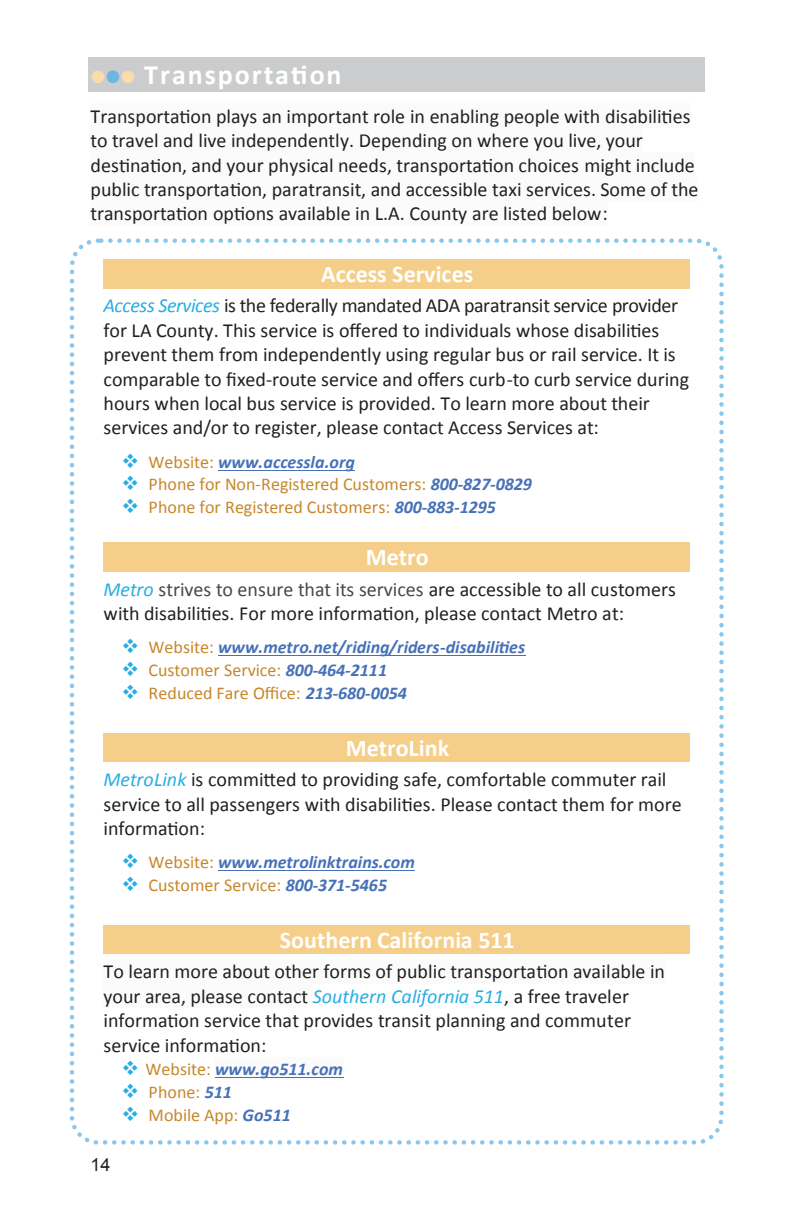
<style>
.page{position:relative;width:792px;height:1224px;background:#fff}
.page>*{position:absolute;margin:0;border:0;box-sizing:border-box;transform-origin:0 0}
.t1{font:700 28px "Calibri";letter-spacing:.07em;color:#fff}
.t2{font:700 24px "Calibri";color:#fff}
.t3{font:20px/24.4px "Calibri";color:#231f20}
.t4{font:18px "Calibri";color:#c7872a}
.t5{font:italic 700 18px "Calibri";color:#4671b8}
.t6{font:18px "Arial";color:#231f20}
.s1{color:#f9dcaa}
.s2{color:#6db5e4}
.s3{font-style:italic;color:#27ade3}
.s4{color:#27ade3}
.s5{font-weight:400;font-style:normal;color:#c7872a}
.s6{font-weight:700;font-style:italic;color:#4671b8}
.s7{color:#474849}
</style>
<div class="page">
<div style="left:88px;top:58px;width:616px;height:34px;background:#cbccce"></div>
<svg style="left:92px;top:70px;width:42px;height:13px"></svg>
<div style="left:91px;top:104px;width:600px;height:24px;background:#fbfbfb"></div>
<div style="left:91px;top:128px;width:552px;height:25px;background:#fbfbfb"></div>
<div style="left:91px;top:153px;width:604px;height:24px;background:#fbfbfb"></div>
<div style="left:91px;top:177px;width:608px;height:24px;background:#fbfbfb"></div>
<div style="left:91px;top:201px;width:517px;height:25px;background:#fbfbfb"></div>
<div style="left:104px;top:259px;width:586px;height:30px;background:#f5cf89"></div>
<hr style="left:218px;top:470px;width:137px;height:1px;background:#4671b8">
<div style="left:104px;top:543px;width:586px;height:29px;background:#f5cf89"></div>
<hr style="left:218px;top:655px;width:307px;height:1px;background:#4671b8">
<div style="left:104px;top:733px;width:586px;height:29px;background:#f5cf89"></div>
<hr style="left:218px;top:870px;width:197px;height:1px;background:#4671b8">
<div style="left:104px;top:925px;width:586px;height:29px;background:#f5cf89"></div>
<div style="left:104px;top:959px;width:561px;height:25px;background:#fbfbfb"></div>
<div style="left:104px;top:984px;width:209px;height:24px;background:#fbfbfb"></div>
<div style="left:215px;top:1057px;width:128px;height:23px;background:#fbfbfb"></div>
<hr style="left:215px;top:1077px;width:128px;height:1px;background:#4671b8">
<div style="left:70px;top:238px;width:654px;height:907px;border:4px dashed #8bc6ec;border-radius:26px"></div>
<h1 class="t1" style="left:91px;top:55px;width:253px"><span class="s1">●</span><span class="s2">●</span><span class="s1">●</span> Transportation</h1>
<p class="t3" style="left:91px;top:103px;width:609px">Transportation plays an important role in enabling people with disabilities to travel and live independently. Depending on where you live, your destination, and your physical needs, transportation choices might include public transportation, paratransit, and accessible taxi services. Some of the transportation options available in L.A. County are listed below:</p>
<p class="t2" style="left:321px;top:257px;width:154px">Access Services</p>
<p class="t3" style="left:104px;top:293px;width:587px"><span class="s3">Access Services</span> is the federally mandated ADA paratransit service provider for LA County. This service is offered to individuals whose disabilities prevent them from independently using regular bus or rail service. It is comparable to fixed-route service and offers curb-to curb service during hours when local bus service is provided. To learn more about their services and/or to register, please contact Access Services at:</p>
<p class="t5" style="left:122px;top:449px;width:235px"><span class="s4">❖</span> <span class="s5">Website:</span> www.accessla.org</p>
<p class="t4" style="left:122px;top:472px;width:412px"><span class="s4">❖</span> Phone for Non-Registered Customers: <span class="s6">800-827-0829</span></p>
<p class="t4" style="left:122px;top:495px;width:376px"><span class="s4">❖</span> Phone for Registered Customers: <span class="s6">800-883-1295</span></p>
<p class="t2" style="left:366px;top:540px;width:64px">Metro</p>
<p class="t3" style="left:104px;top:576px;width:574px"><span class="s3">Metro</span> <span class="s7">strives to ensure that its services</span> are accessible to all customers with disabilities. For more information, please contact Metro at:</p>
<p class="t5" style="left:122px;top:635px;width:405px"><span class="s4">❖</span> <span class="s5">Website:</span> www.metro.net/riding/riders-disabilities</p>
<p class="t4" style="left:122px;top:657px;width:267px"><span class="s4">❖</span> Customer Service: <span class="s6">800-464-2111</span></p>
<p class="t4" style="left:122px;top:680px;width:287px"><span class="s4">❖</span> Reduced Fare Office: <span class="s6">213-680-0054</span></p>
<p class="t2" style="left:346px;top:731px;width:105px">MetroLink</p>
<p class="t3" style="left:104px;top:767px;width:580px"><span class="s3">MetroLink</span> is committed to providing safe, comfortable commuter rail service to all passengers with disabilities. Please contact them for more information:</p>
<p class="t5" style="left:122px;top:850px;width:295px"><span class="s4">❖</span> <span class="s5">Website:</span> www.metrolinktrains.com</p>
<p class="t4" style="left:122px;top:872px;width:267px"><span class="s4">❖</span> Customer Service: <span class="s6">800-371-5465</span></p>
<p class="t2" style="left:280px;top:923px;width:236px">Southern California 511</p>
<p class="t3" style="left:104px;top:959px;width:563px">To learn more about other forms of public transportation available in your area, please contact <span class="s3">Southern California 511</span>, a free traveler information service that provides transit planning and commuter service information:</p>
<p class="t5" style="left:122px;top:1056px;width:223px"><span class="s4">❖</span> <span class="s5">Website:</span> www.go511.com</p>
<p class="t4" style="left:122px;top:1079px;width:112px"><span class="s4">❖</span> Phone: <span class="s6">511</span></p>
<p class="t4" style="left:122px;top:1102px;width:171px"><span class="s4">❖</span> Mobile App: <span class="s6">Go511</span></p>
<p class="t6" style="left:91px;top:1152px;width:22px">14</p>
</div>
